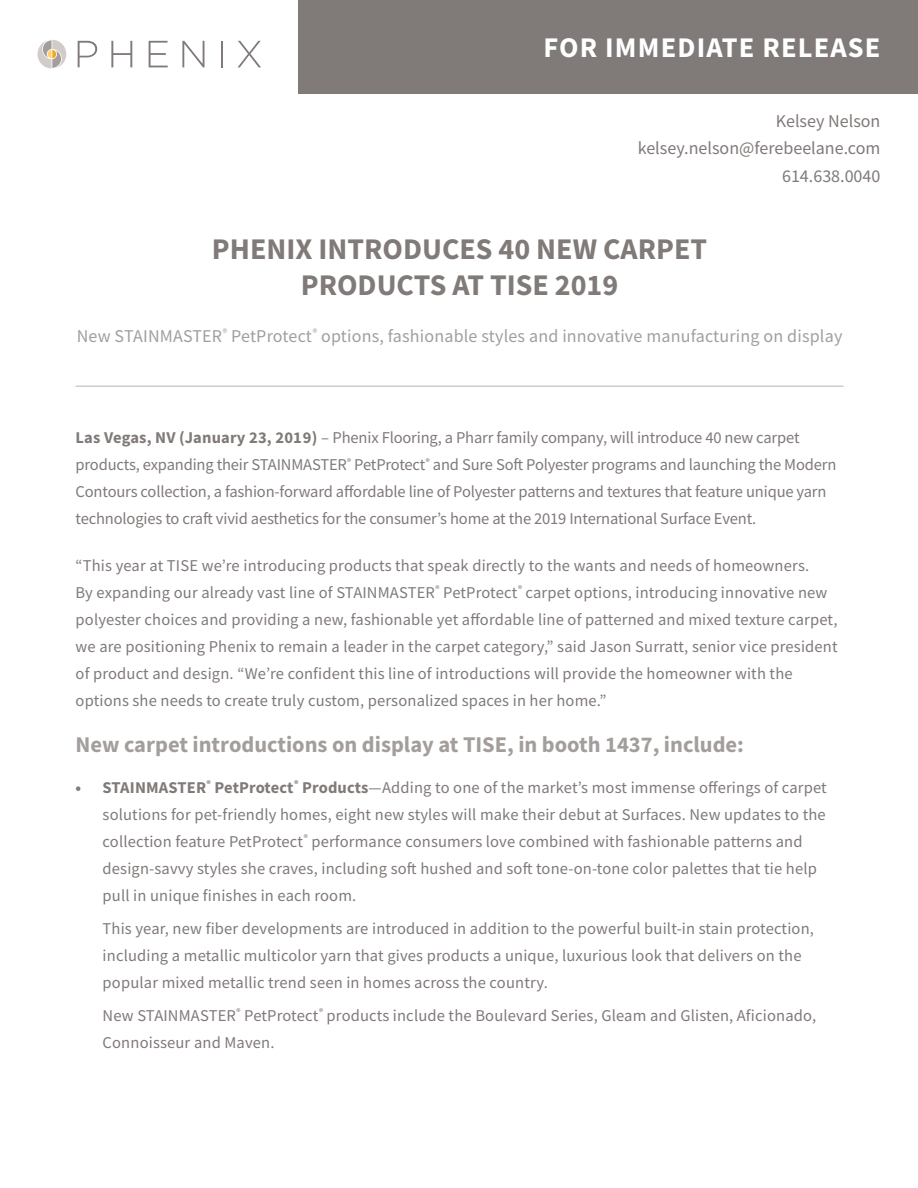
<style>
.page{position:relative;width:918px;height:1188px;background:#fff}
.page>*{position:absolute;margin:0;border:0;box-sizing:border-box;transform-origin:0 0}
.t1{font:700 30px "Source Sans Pro";color:#807a78}
.t2{font:700 28.5px "Source Sans Pro";letter-spacing:.04em;color:#fff}
.t3{font:700 22.5px "Source Sans Pro";color:#a39e9c}
.t4{font:18px "Source Sans Pro";letter-spacing:.01em;color:#a39e9c}
.t5{font:18px "Source Sans Pro";color:#807a78}
.t6{font:16.5px/27px "Source Sans Pro";letter-spacing:.01em;color:#807a78}
.t7{font:16.5px/27px "Source Sans Pro";letter-spacing:-.01em;color:#807a78}
.s1{font-weight:700}
</style>
<div class="page">
<div style="left:299px;top:0;width:619px;height:94px;background:#807a78"></div>
<hr style="left:76px;top:386px;width:767px;height:1px;background:#d1ccc9">
<svg style="left:78px;top:41px;width:19px;height:26px"></svg>
<svg style="left:111px;top:41px;width:21px;height:26px"></svg>
<svg style="left:149px;top:41px;width:19px;height:26px"></svg>
<svg style="left:182px;top:41px;width:22px;height:26px"></svg>
<hr style="left:221px;top:41px;width:2px;height:26px;background:#807a78">
<svg style="left:238px;top:41px;width:23px;height:26px"></svg>
<svg style="left:37px;top:40px;width:29px;height:29px"></svg>
<p class="t2" style="left:543px;top:29px;width:339px">FOR IMMEDIATE RELEASE</p>
<p class="t5" style="left:776px;top:109px;width:106px">Kelsey Nelson</p>
<p class="t5" style="left:638px;top:137px;width:244px">kelsey.nelson@ferebeelane.com</p>
<p class="t5" style="left:782px;top:164px;width:100px">614.638.0040</p>
<p class="t1" style="left:212px;top:229px;width:497px">PHENIX INTRODUCES 40 NEW CARPET</p>
<p class="t1" style="left:301px;top:265px;width:319px">PRODUCTS AT TISE 2019</p>
<p class="t4" style="left:77px;top:324px;width:767px">New STAINMASTER<sup>®</sup> PetProtect<sup>®</sup> options, fashionable styles and innovative manufacturing on display</p>
<p class="t7" style="left:76px;top:424px;width:762px"><span class="s1">Las Vegas, NV (January 23, 2019)</span> – Phenix Flooring, a Pharr family company, will introduce 40 new carpet products, expanding their STAINMASTER<sup>®</sup> PetProtect<sup>®</sup> and Sure Soft Polyester programs and launching the Modern Contours collection, a fashion-forward affordable line of Polyester patterns and textures that feature unique yarn technologies to craft vivid aesthetics for the consumer’s home at the 2019 International Surface Event.</p>
<p class="t6" style="left:76px;top:552px;width:764px">“This year at TISE we’re introducing products that speak directly to the wants and needs of homeowners.<br>By expanding our already vast line of STAINMASTER<sup>®</sup> PetProtect<sup>®</sup> carpet options, introducing innovative new polyester choices and providing a new, fashionable yet affordable line of patterned and mixed texture carpet, we are positioning Phenix to remain a leader in the carpet category,” said Jason Surratt, senior vice president of product and design. “We’re confident this line of introductions will provide the homeowner with the options she needs to create truly custom, personalized spaces in her home.”</p>
<p class="t3" style="left:76px;top:730px;width:670px">New carpet introductions on display at TISE, in booth 1437, include:</p>
<p class="t6" style="left:103px;top:774px;width:726px;text-indent:-27px"><span class="s1">• STAINMASTER</span><sup>®</sup> <span class="s1">PetProtect</span><sup>®</sup> <span class="s1">Products</span>—Adding to one of the market’s most immense offerings of carpet solutions for pet-friendly homes, eight new styles will make their debut at Surfaces. New updates to the collection feature PetProtect<sup>®</sup> performance consumers love combined with fashionable patterns and design-savvy styles she craves, including soft hushed and soft tone-on-tone color palettes that tie help pull in unique finishes in each room.</p>
<p class="t6" style="left:103px;top:915px;width:713px">This year, new fiber developments are introduced in addition to the powerful built-in stain protection, including a metallic multicolor yarn that gives products a unique, luxurious look that delivers on the popular mixed metallic trend seen in homes across the country.</p>
<p class="t6" style="left:103px;top:1002px;width:715px">New STAINMASTER<sup>®</sup> PetProtect<sup>®</sup> products include the Boulevard Series, Gleam and Glisten, Aficionado,<br>Connoisseur and Maven.</p>
</div>
